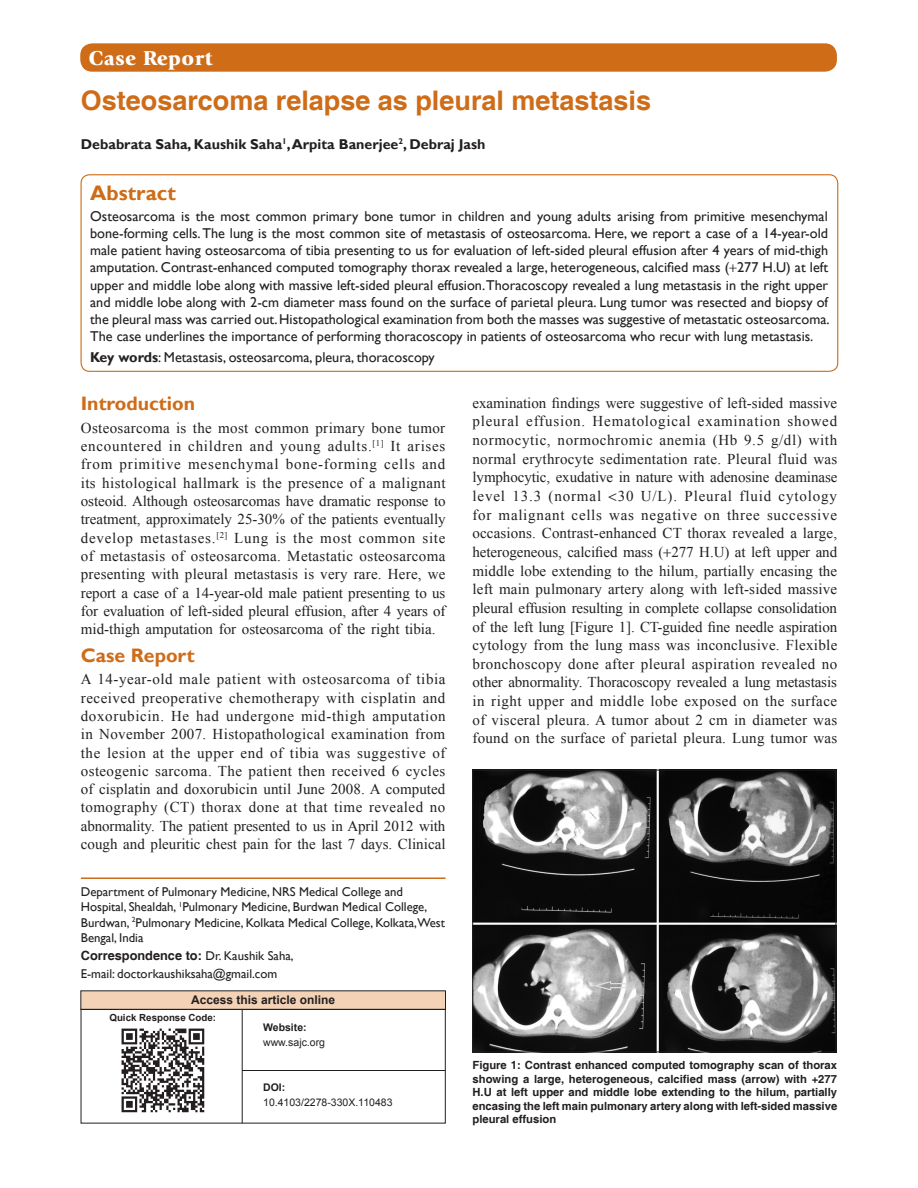
<style>
.page{position:relative;width:918px;height:1188px;background:#fff}
.page>*{position:absolute;margin:0;border:0;box-sizing:border-box;transform-origin:0 0}
.t1{font:700 27px "Helvetica";color:#ce6c18}
.t2{font:900 21px "Giovanni";color:#fff}
.t3{font:700 21px "Gill Sans";color:#ce6c18}
.t4{font:700 19.5px "Gill Sans";color:#ce6c18}
.t5{font:15px/18.3px "Times New Roman";color:#231f20;text-align:justify}
.t6{font:14.25px/17.1px "Gill Sans";color:#231f20}
.t7{font:700 14.25px "Gill Sans";color:#231f20}
.t8{font:12.75px/15.3px "Gill Sans";color:#231f20}
.t9{font:700 12.75px "Helvetica";color:#231f20}
.t10{font:700 12px "Arial";color:#231f20}
.t11{font:700 11.25px/13.5px "Helvetica";color:#231f20;text-align:justify}
.t12{font:10.5px "Arial";color:#231f20}
.t13{font:700 10.5px "Arial";color:#231f20}
.t14{font:700 9.75px "Arial";color:#231f20}
.s1{font-weight:700}
.s2{font-family:"Gill Sans";font-weight:400}
</style>
<div class="page">
<div style="left:80px;top:43px;width:757px;height:29px;background:#ce6c18;border-radius:12px"></div>
<hr style="left:81px;top:877px;width:365px;height:2px;background:#ce6c18">
<div style="left:81px;top:174px;width:757px;height:198px;border:1px solid #ce6c18;border-radius:9px"></div>
<div style="left:81px;top:991px;width:365px;height:18px;background:#f3d2b6"></div>
<div style="left:81px;top:1009px;width:365px;height:114px;border:1px solid #231f20"></div>
<hr style="left:242px;top:1009px;width:1px;height:114px;background:#231f20">
<hr style="left:242px;top:1070px;width:204px;height:1px;background:#231f20">
<img style="left:121px;top:1028px;width:84px;height:85px">
<img style="left:474px;top:772px;width:360px;height:278px">
<div style="left:472px;top:770px;width:364px;height:282px;border:1px solid #231f20"></div>
<h2 class="t2" style="left:89px;top:46px;width:126px">Case Report</h2>
<h1 class="t1" style="left:81px;top:84px;width:572px">Osteosarcoma relapse as pleural metastasis</h1>
<p class="t7" style="left:81px;top:135px;width:406px">Debabrata Saha, Kaushik Saha<sup>1</sup>, Arpita Banerjee<sup>2</sup>, Debraj Jash</p>
<h2 class="t3" style="left:90px;top:180px;width:87px">Abstract</h2>
<p class="t6" style="left:90px;top:208px;width:741px">Osteosarcoma is the most common primary bone tumor in children and young adults arising from primitive mesenchymal bone‑forming cells. The lung is the most common site of metastasis of osteosarcoma. Here, we report a case of a 14‑year‑old male patient having osteosarcoma of tibia presenting to us for evaluation of left‑sided pleural effusion after 4 years of mid‑thigh amputation. Contrast‑enhanced computed tomography thorax revealed a large, heterogeneous, calcified mass ( 277 H.U) at left upper and middle lobe along with massive left‑sided pleural effusion. Thoracoscopy revealed a lung metastasis in the right upper and middle lobe along with 2‑cm diameter mass found on the surface of parietal pleura. Lung tumor was resected and biopsy of the pleural mass was carried out. Histopathological examination from both the masses was suggestive of metastatic osteosarcoma.<br>The case underlines the importance of performing thoracoscopy in patients of osteosarcoma who recur with lung metastasis.</p>
<p class="t6" style="left:90px;top:349px;width:346px"><span class="s1">Key words</span>: Metastasis, osteosarcoma, pleura, thoracoscopy</p>
<h3 class="t4" style="left:81px;top:392px;width:116px">Introduction</h3>
<p class="t5" style="left:81px;top:418px;width:366px">Osteosarcoma is the most common primary bone tumor encountered in children and young adults.<sup>[1]</sup> It arises from primitive mesenchymal bone‑forming cells and its histological hallmark is the presence of a malignant osteoid. Although osteosarcomas have dramatic response to treatment, approximately 25‑30% of the patients eventually develop metastases.<sup>[2]</sup> Lung is the most common site of metastasis of osteosarcoma. Metastatic osteosarcoma presenting with pleural metastasis is very rare. Here, we report a case of a 14‑year‑old male patient presenting to us for evaluation of left‑sided pleural effusion, after 4 years of mid‑thigh amputation for osteosarcoma of the right tibia.</p>
<h3 class="t4" style="left:81px;top:643px;width:115px">Case Report</h3>
<p class="t5" style="left:81px;top:670px;width:366px">A 14‑year‑old male patient with osteosarcoma of tibia received preoperative chemotherapy with cisplatin and doxorubicin. He had undergone mid‑thigh amputation in November 2007. Histopathological examination from the lesion at the upper end of tibia was suggestive of osteogenic sarcoma. The patient then received 6 cycles of cisplatin and doxorubicin until June 2008. A computed tomography (CT) thorax done at that time revealed no abnormality. The patient presented to us in April 2012 with cough and pleuritic chest pain for the last 7 days. Clinical</p>
<p class="t8" style="left:81px;top:884px;width:366px">Department of Pulmonary Medicine, NRS Medical College and Hospital, Shealdah, <sup>1</sup>Pulmonary Medicine, Burdwan Medical College, Burdwan, <sup>2</sup>Pulmonary Medicine, Kolkata Medical College, Kolkata,West Bengal, India</p>
<p class="t9" style="left:81px;top:948px;width:214px">Correspondence to: <span class="s2">Dr. Kaushik Saha,</span></p>
<p class="t8" style="left:81px;top:966px;width:198px">E‑mail: doctorkaushiksaha@gmail.com</p>
<p class="t10" style="left:191px;top:992px;width:146px">Access this article online</p>
<p class="t14" style="left:109px;top:1012px;width:108px">Quick Response Code:</p>
<p class="t13" style="left:263px;top:1020px;width:45px">Website:</p>
<p class="t12" style="left:263px;top:1036px;width:63px">www.sajc.org</p>
<p class="t13" style="left:263px;top:1080px;width:24px">DOI:</p>
<p class="t12" style="left:263px;top:1096px;width:131px">10.4103/2278-330X.110483</p>
<p class="t5" style="left:472px;top:393px;width:366px">examination findings were suggestive of left‑sided massive pleural effusion. Hematological examination showed normocytic, normochromic anemia (Hb 9.5 g/dl) with normal erythrocyte sedimentation rate. Pleural fluid was lymphocytic, exudative in nature with adenosine deaminase level 13.3 (normal 30 U/L). Pleural fluid cytology for malignant cells was negative on three successive occasions. Contrast‑enhanced CT thorax revealed a large, heterogeneous, calcified mass ( 277 H.U) at left upper and middle lobe extending to the hilum, partially encasing the left main pulmonary artery along with left‑sided massive pleural effusion resulting in complete collapse consolidation of the left lung [Figure 1]. CT‑guided fine needle aspiration cytology from the lung mass was inconclusive. Flexible bronchoscopy done after pleural aspiration revealed no other abnormality. Thoracoscopy revealed a lung metastasis in right upper and middle lobe exposed on the surface of visceral pleura. A tumor about 2 cm in diameter was found on the surface of parietal pleura. Lung tumor was</p>
<p class="t11" style="left:472px;top:1059px;width:366px">Figure 1: Contrast enhanced computed tomography scan of thorax showing a large, heterogeneous, calcified mass (arrow) with +277<br>H.U at left upper and middle lobe extending to the hilum, partially encasing the left main pulmonary artery along with left-sided massive pleural effusion</p>
</div>
